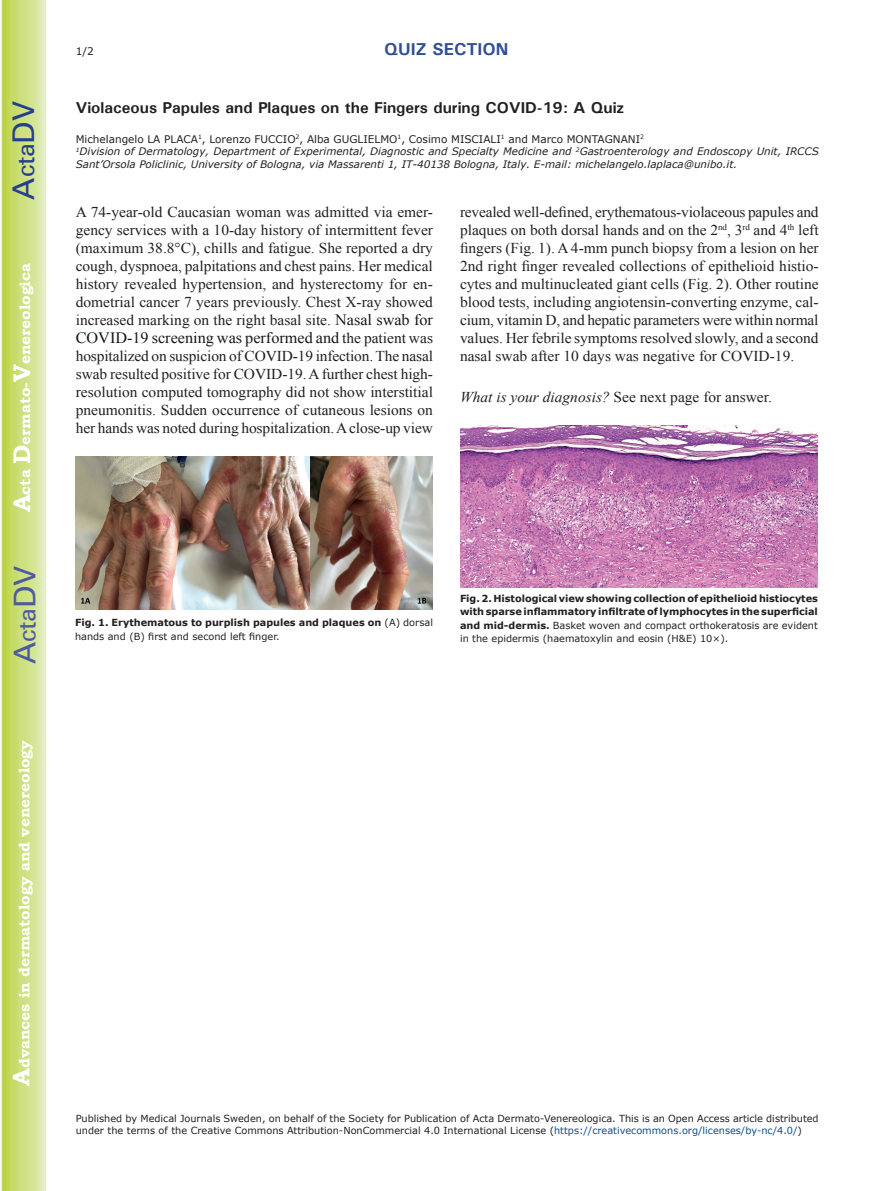
<style>
.page{position:relative;width:893px;height:1191px;background:#fff}
.page>*{position:absolute;margin:0;border:0;box-sizing:border-box;transform-origin:0 0}
.t1{font:30px "Univers";color:#4d5a9e}
.t2{font:30px "Univers";color:#253f8e}
.t3{font:700 17.25px "Univers";color:#324f95}
.t4{font:700 15.75px "Univers";color:#231f20}
.t5{font:15.75px "Times New Roman";color:#14171a}
.t6{font:15px/18px "Times New Roman";color:#231f20;text-align:justify}
.t7{font:700 15px "Bookman Old Style";color:#fff}
.t8{font:10.5px "Verdana";color:#231f20}
.t9{font:italic 10.35px/12.8px "Verdana";color:#231f20}
.t10{font:700 9.75px/13.5px "Verdana";color:#231f20}
.t11{font:9.75px/12px "Verdana";color:#231f20}
.s1{font-size:24px}
.s2{font-size:15.75px;color:#14171a}
.s3{font-size:15px;color:#231f20}
.s4{font-style:italic}
.s5{font-weight:400}
.s6{color:#0f4d96}
</style>
<div class="page">
<svg style="left:1px;top:0;width:45px;height:1191px;background:#cfe084"></svg>
<img style="left:75px;top:456px;width:358px;height:154px">
<img style="left:460px;top:426px;width:358px;height:161px">
<h1 class="t2" style="left:6px;top:199px;width:100px;rotate:-90deg">A<span class="s1">cta</span>DV</h1>
<p class="t7" style="left:16px;top:512px;width:251px;rotate:-90deg"><span class="s1">A</span>cta <span class="s1">D</span>ermato-<span class="s1">V</span>enereologica</p>
<h1 class="t1" style="left:7px;top:664px;width:100px;rotate:-90deg">A<span class="s1">cta</span>DV</h1>
<p class="t7" style="left:15px;top:1086px;width:347px;rotate:-90deg"><span class="s1">A</span>dvances in dermatology and venereology</p>
<p class="t8" style="left:76px;top:44px;width:20px">1/2</p>
<p class="t3" style="left:384px;top:38px;width:126px">QUIZ SECTION</p>
<p class="t4" style="left:76px;top:97px;width:550px">Violaceous Papules and Plaques on the Fingers during COVID-19: A Quiz</p>
<p class="t8" style="left:76px;top:132px;width:570px">Michelangelo LA PLACA<sup>1</sup>, Lorenzo FUCCIO<sup>2</sup>, Alba GUGLIELMO<sup>1</sup>, Cosimo MISCIALI<sup>1</sup> and Marco MONTAGNANI<sup>2</sup></p>
<p class="t9" style="left:76px;top:145px;width:744px"><sup>1</sup>Division of Dermatology, Department of Experimental, Diagnostic and Specialty Medicine and <sup>2</sup>Gastroenterology and Endoscopy Unit, IRCCS<br>Sant’Orsola Policlinic, University of Bologna, via Massarenti 1, IT-40138 Bologna, Italy. E-mail: michelangelo.laplaca@unibo.it.</p>
<p class="t6" style="left:76px;top:203px;width:359px">A 74-year-old Caucasian woman was admitted via emer&shy;gency services with a 10-day history of intermittent fever (maximum 38.8°C), chills and fatigue. She reported a dry cough, dyspnoea, palpitations and chest pains. Her medical history revealed hypertension, and hysterectomy for en&shy;dometrial cancer 7 years previously. Chest X-ray showed increased marking on the right basal site. <span class="s2">Nasal swab for</span></p>
<p class="t5" style="left:76px;top:327px;width:359px">COVID-19 screening was performed and <span class="s3">the patient was</span></p>
<p class="t6" style="left:76px;top:347px;width:359px">hospitalized on suspicion of COVID-19 infection. The nasal swab resulted positive for COVID-19. A further chest high&shy;resolution computed tomography did not show interstitial pneumonitis. Sudden occurrence of cutaneous lesions on her hands was noted during hospitalization. A close-up view</p>
<p class="t6" style="left:460px;top:203px;width:360px">revealed well-defined, erythematous-violaceous papules and plaques on both dorsal hands and on the 2<sup>nd</sup>, 3<sup>rd</sup> and 4<sup>th</sup> left fingers (Fig. 1). A 4-mm punch biopsy from a lesion on her 2nd right finger revealed collections of epithelioid histio&shy;cytes and multinucleated giant cells (Fig. 2). Other routine blood tests, including angiotensin-converting enzyme, cal&shy;cium, vitamin D, and hepatic parameters were within normal values. Her febrile symptoms resolved slowly, and a second nasal swab after 10 days was negative for COVID-19.</p>
<p class="t6" style="left:460px;top:388px;width:313px"><span class="s4">What is your diagnosis?</span> See next page for answer.</p>
<p class="t10" style="left:75px;top:616px;width:359px">Fig. 1. Erythematous to purplish papules and plaques on <span class="s5">(A) dorsal hands and (B) first and second left finger.</span></p>
<p class="t10" style="left:460px;top:591px;width:359px;text-align:justify">Fig. 2. Histological view showing collection of epithelioid histiocytes with sparse inflammatory infiltrate of lymphocytes in the superficial and mid-dermis. <span class="s5">Basket woven and compact orthokeratosis are evident in the epidermis (haematoxylin and eosin (H&amp;E) 10×).</span></p>
<p class="t11" style="left:76px;top:1112px;width:744px">Published by Medical Journals Sweden, on behalf of the Society for Publication of Acta Dermato-Venereologica. This is an Open Access article distributed under the terms of the Creative Commons Attribution-NonCommercial 4.0 International License (<span class="s6">https://creativecommons.org/licenses/by-nc/4.0/</span>)</p>
</div>
